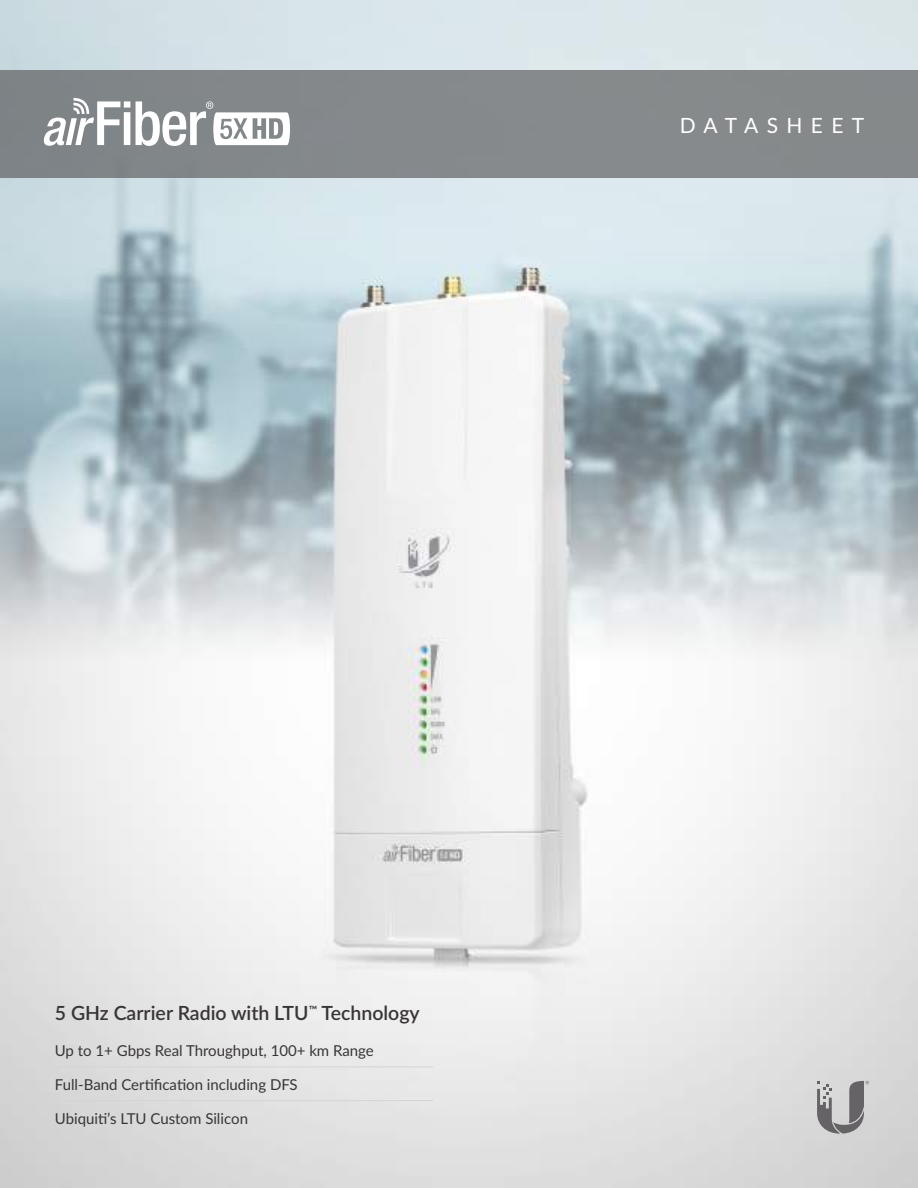
<style>
.page{position:relative;width:918px;height:1188px;background:#fff}
.page>*{position:absolute;margin:0;border:0;box-sizing:border-box;transform-origin:0 0}
.t1{font:21px "Lato";letter-spacing:.4em;color:#fff}
.t2{font:600 19.5px "Lato";color:#393535}
.t3{font:15px "Lato";color:#393535}
</style>
<div class="page">
<img style="left:0;top:0;width:918px;height:1188px">
<hr style="left:55px;top:1067px;width:378px;height:1px;background:#d5d4d5">
<hr style="left:55px;top:1100px;width:378px;height:1px;background:#d5d4d5">
<div style="left:0;top:70px;width:918px;height:108px;background:#86898c"></div>
<svg style="left:44px;top:98px;width:86px;height:48px"></svg>
<svg style="left:136px;top:101px;width:154px;height:45px"></svg>
<svg style="left:817px;top:1081px;width:52px;height:53px;background:#a3a3a3"></svg>
<h1 class="t1" style="left:680px;top:110px;width:186px">DATASHEET</h1>
<h2 class="t2" style="left:55px;top:999px;width:366px">5 GHz Carrier Radio with LTU<sup>™</sup> Technology</h2>
<p class="t3" style="left:55px;top:1040px;width:321px">Up to 1+ Gbps Real Throughput, 100+ km Range</p>
<p class="t3" style="left:55px;top:1074px;width:244px">Full-Band Certification including DFS</p>
<p class="t3" style="left:55px;top:1107px;width:195px">Ubiquiti’s LTU Custom Silicon</p>
</div>
